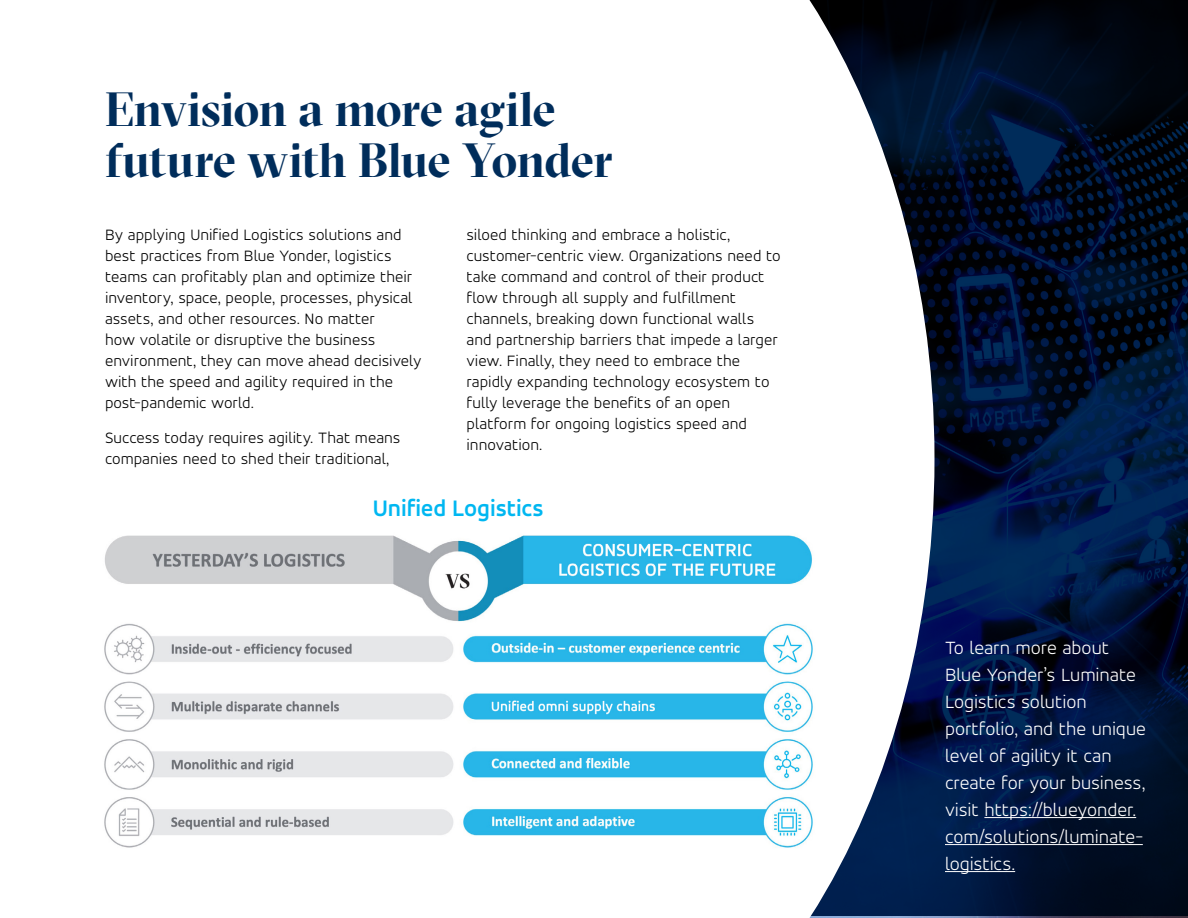
<style>
.page{position:relative;width:1188px;height:918px;background:#fff}
.page>*{position:absolute;margin:0;border:0;box-sizing:border-box;transform-origin:0 0}
.t1{font:700 48px/51px "GT Sectra Display";letter-spacing:-.015em;color:#002d5b}
.t2{font:700 24px "Accord Alternate";color:#00b7f1}
.t3{font:300 19.5px/27px "Accord Alternate";color:#fff}
.t4{font:300 16.5px/21px "Accord Alternate";letter-spacing:.005em;color:#000}
</style>
<div class="page">
<img style="left:934px;top:0;width:254px;height:918px">
<svg style="left:809px;top:0;width:125px;height:918px"></svg>
<img style="left:104px;top:525px;width:720px;height:334px">
<hr style="left:984px;top:817px;width:152px;height:1px;background:#fff">
<hr style="left:945px;top:844px;width:198px;height:1px;background:#fff">
<hr style="left:945px;top:871px;width:70px;height:1px;background:#fff">
<h1 class="t1" style="left:105px;top:84px;width:509px">Envision a more agile future with Blue Yonder</h1>
<p class="t4" style="left:105px;top:224px;width:318px">By applying Unified Logistics solutions and best practices from Blue Yonder, logistics teams can profitably plan and optimize their inventory, space, people, processes, physical assets, and other resources. No matter<br>how volatile or disruptive the business environment, they can move ahead decisively with the speed and agility required in the post-pandemic world.</p>
<p class="t4" style="left:105px;top:427px;width:297px">Success today requires agility. That means companies need to shed their traditional,</p>
<p class="t4" style="left:466px;top:224px;width:316px">siloed thinking and embrace a holistic, customer-centric view. Organizations need to take command and control of their product flow through all supply and fulfillment channels, breaking down functional walls and partnership barriers that impede a larger view. Finally, they need to embrace the rapidly expanding technology ecosystem to fully leverage the benefits of an open platform for ongoing logistics speed and innovation.</p>
<h2 class="t2" style="left:373px;top:494px;width:173px">Unified Logistics</h2>
<p class="t3" style="left:945px;top:633px;width:203px">To learn more about<br>Blue Yonder’s Luminate<br>Logistics solution portfolio, and the unique level of agility it can create for your business, visit https://blueyonder. com/solutions/luminate&shy;logistics.</p>
</div>
